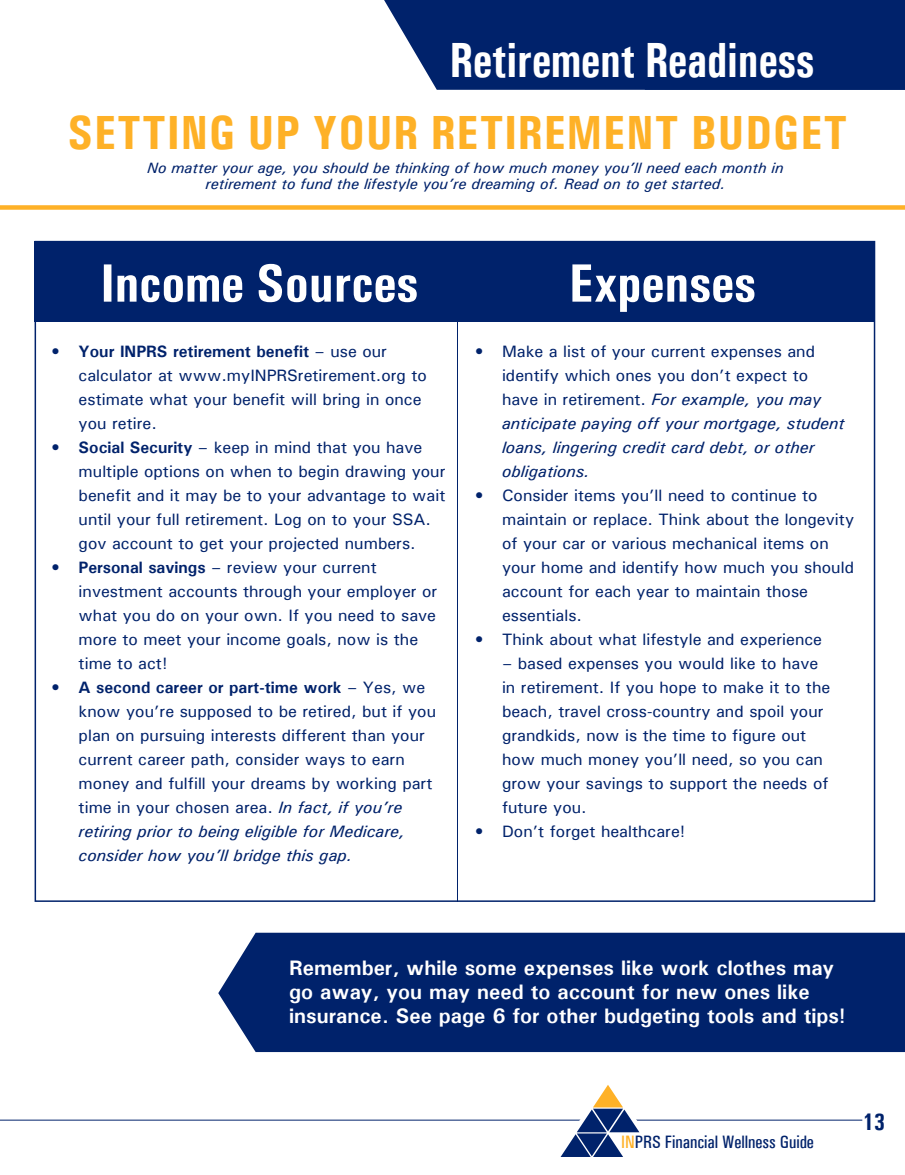
<style>
.page{position:relative;width:905px;height:1175px;background:#fff}
.page>*{position:absolute;margin:0;border:0;box-sizing:border-box;transform-origin:0 0}
.t1{font:700 condensed 54px "Univers";color:#fff}
.t2{font:700 condensed 49.5px "Univers";color:#fff;scale:.91 1}
.t3{font:700 condensed 48px "Univers";letter-spacing:.02em;color:#feb127}
.t4{font:700 condensed 24px "Univers";color:#00226b}
.t5{font:700 21px/24px "Univers";color:#fff}
.t6{font:500 condensed 18px "Univers";color:#00226b}
.t7{font:500 16.5px/24px "Univers";color:#00226b}
.t8{font:italic 500 16.5px/24px "Univers";color:#00226b}
.t9{font:italic 500 15px/16.5px "Univers";color:#00226b;text-align:center}
.s1{font-weight:700}
.s2{font-style:italic}
.s3{font-weight:700;font-style:normal}
.s4{font-style:normal}
.s5{color:#feb127}
</style>
<div class="page">
<hr style="left:0;top:1119px;width:862px;height:1px;background:#00226b">
<svg style="left:550px;top:1085px;width:116px;height:72px"></svg>
<div style="left:35px;top:242px;width:840px;height:80px;background:#00226b"></div>
<svg style="left:384px;top:0;width:210px;height:90px;background:#213e7e"></svg>
<div style="left:594px;top:0;width:310px;height:90px;background:#00226b"></div>
<div style="left:0;top:205px;width:904px;height:5px;background:#feb127"></div>
<hr style="left:457px;top:316px;width:1px;height:586px;background:#00226b">
<div style="left:218px;top:932px;width:686px;height:120px;background:#00226b"></div>
<p class="t2" style="left:450px;top:30px;width:402px">Retirement Readiness</p>
<p class="t3" style="left:68px;top:103px;width:781px">SETTING UP YOUR RETIREMENT BUDGET</p>
<p class="t9" style="left:147px;top:159px;width:638px">No matter your age, you should be thinking of how much money you’ll need each month in retirement to fund the lifestyle you’re dreaming of. Read on to get started.</p>
<p class="t1" style="left:100px;top:250px;width:319px">Income Sources</p>
<p class="t1" style="left:568px;top:250px;width:189px">Expenses</p>
<p class="t7" style="left:79px;top:338px;width:350px;text-indent:-27px"><span class="s1">• Your INPRS retirement benefit</span> – use our calculator at www.myINPRSretirement.org to estimate what your benefit will bring in once you retire.</p>
<p class="t7" style="left:79px;top:434px;width:368px;text-indent:-27px"><span class="s1">• Social Security</span> – keep in mind that you have multiple options on when to begin drawing your benefit and it may be to your advantage to wait until your full retirement. Log on to your SSA. gov account to get your projected numbers.</p>
<p class="t7" style="left:79px;top:554px;width:360px;text-indent:-27px"><span class="s1">• Personal savings</span> – review your current investment accounts through your employer or what you do on your own. If you need to save more to meet your income goals, now is the time to act!</p>
<p class="t7" style="left:79px;top:674px;width:359px;text-indent:-27px"><span class="s1">• A second career or part-time work</span> – Yes, we know you’re supposed to be retired, but if you plan on pursuing interests different than your current career path, consider ways to earn money and fulfill your dreams by working part time in your chosen area. <span class="s2">In fact, if you’re retiring prior to being eligible for Medicare, consider how you’ll bridge this gap.</span></p>
<p class="t8" style="left:502px;top:338px;width:344px;text-indent:-27px"><span class="s3">•</span> <span class="s4">Make a list of your current expenses and identify which ones you don’t expect to have in retirement.</span> For example, you may anticipate paying off your mortgage, student loans, lingering credit card debt, or other obligations.</p>
<p class="t7" style="left:502px;top:482px;width:353px;text-indent:-27px"><span class="s1">•</span> Consider items you’ll need to continue to maintain or replace. Think about the longevity of your car or various mechanical items on your home and identify how much you should account for each year to maintain those essentials.</p>
<p class="t7" style="left:475px;top:626px;width:348px"><span class="s1">•</span> Think about what lifestyle and experience</p>
<p class="t7" style="left:502px;top:650px;width:330px">– based expenses you would like to have in retirement. If you hope to make it to the beach, travel cross-country and spoil your grandkids, now is the time to figure out how much money you’ll need, so you can grow your savings to support the needs of future you.</p>
<p class="t7" style="left:475px;top:818px;width:212px"><span class="s1">•</span> Don’t forget healthcare!</p>
<p class="t5" style="left:289px;top:955px;width:558px">Remember, while some expenses like work clothes may go away, you may need to account for new ones like insurance. See page 6 for other budgeting tools and tips!</p>
<p class="t6" style="left:621px;top:1131px;width:194px"><span class="s5">IN</span>PRS Financial Wellness Guide</p>
<h3 class="t4" style="left:862px;top:1106px;width:24px">13</h3>
</div>
